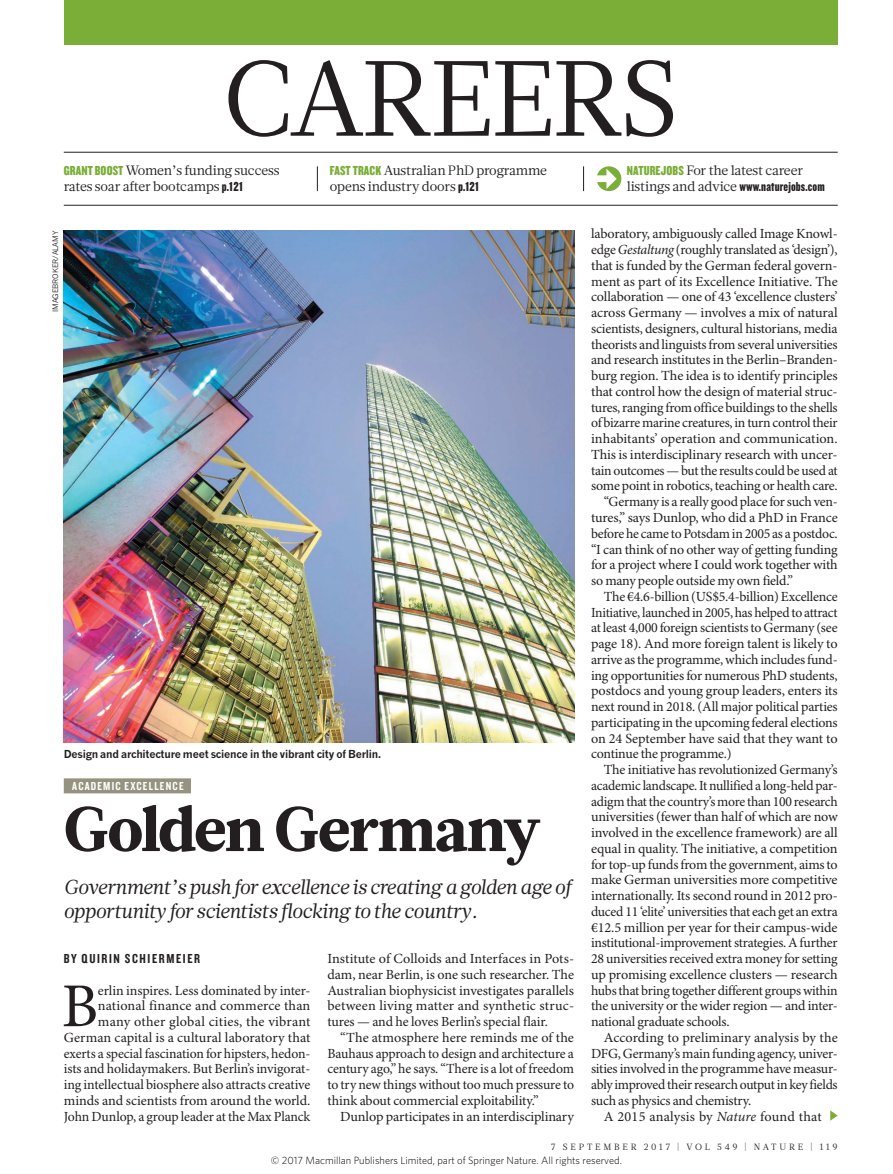
<style>
.page{position:relative;width:893px;height:1174px;background:#fff}
.page>*{position:absolute;margin:0;border:0;box-sizing:border-box;transform-origin:0 0}
.t1{font:106.5px "Glosa Math";letter-spacing:-.025em;color:#231f20}
.HEAD_42{font:900 63px "Glosa Math";letter-spacing:-.025em;color:#231f20}
.BODY_DROP_CAP{font:62.4px "Minion Pro";color:#231f20}
.INTRO{font:italic 20.25px/23.7px "Glosa Math";letter-spacing:-.01em;color:#231f20}
.BODY_INDENT{font:13.95px/15.8px "Minion Pro";letter-spacing:-.015em;color:#231f20;text-align:justify}
.BODY_DROP_CAP-2{font:13.95px/15.8px "Minion Pro";letter-spacing:-.005em;color:#231f20;text-align:right}
.BODY_INDENT-2{font:13.95px "Minion Pro";letter-spacing:.01em;color:#231f20}
.MINI_TOC_TEXT{font:13.5px/15.8px "Glosa Math";letter-spacing:-.01em;color:#231f20}
.t2{font:13.5px "Knockout 69 Full Liteweight";letter-spacing:.01em;color:#231f20}
.AUTHOR_BYLINE{font:13.5px "Knockout 49 Liteweight";letter-spacing:.12em;color:#231f20}
.SUBJECT_STRAP{font:12px "Knockout 49 Liteweight";letter-spacing:.1em;color:#fff}
.PIC_CAPTION{font:700 10.8px "News Gothic MTOT";letter-spacing:-.02em;color:#231f20}
.t3{font:300 10.5px "Whitney";color:#000}
.t4{font:9px "Glosa Math";letter-spacing:.31em;color:#231f20}
.PIC_CREDIT{font:7.5px "News Gothic MTOT";color:#231f20}
.s1{font-family:"Knockout 69 Full Liteweight";color:#7aae36}
.s2{font-family:"Knockout 69 Full Liteweight"}
.s3{font-family:"Glosa Math"}
.s4{font-style:italic}
</style>
<div class="page">
<div style="left:597px;top:166px;width:24px;height:25px;background:#7aae36;border-radius:50%"></div>
<div style="left:596px;top:175px;width:12px;height:7px;background:#fff"></div>
<svg style="left:606px;top:169px;width:11px;height:20px"></svg>
<svg style="left:830px;top:1110px;width:8px;height:10px"></svg>
<div style="left:64px;top:778px;width:127px;height:15px;background:#95937f"></div>
<img style="left:64px;top:231px;width:510px;height:511px">
<div style="left:64px;top:0;width:774px;height:45px;background:#7aae36"></div>
<hr style="left:64px;top:152px;width:774px;height:1px;background:#231f20">
<hr style="left:64px;top:205px;width:774px;height:1px;background:#231f20">
<svg style="left:317px;top:166px;width:1px;height:25px"></svg>
<svg style="left:583px;top:166px;width:1px;height:25px"></svg>
<h1 class="t1" style="left:223px;top:29px;width:457px">CAREERS</h1>
<p class="MINI_TOC_TEXT" style="left:64px;top:163px;width:217px"><span class="s1">GRANT BOOST</span> Women’s funding success rates soar after bootcamps <span class="s2">p.121</span></p>
<p class="PIC_CREDIT" style="left:51px;top:312px;width:83px;rotate:-90deg">IMAGEBROKER/ALAMY</p>
<p class="MINI_TOC_TEXT" style="left:330px;top:163px;width:219px"><span class="s1">FAST TRACK</span> Australian PhD programme opens industry doors <span class="s2">p.121</span></p>
<p class="PIC_CAPTION" style="left:64px;top:747px;width:319px">Design and architecture meet science in the vibrant city of Berlin.</p>
<p class="SUBJECT_STRAP" style="left:72px;top:778px;width:113px">ACADEMIC EXCELLENCE</p>
<p class="HEAD_42" style="left:64px;top:787px;width:478px">Golden Germany</p>
<p class="INTRO" style="left:64px;top:875px;width:509px">Government’s push for excellence is creating a golden age of opportunity for scientists flocking to the country.</p>
<p class="AUTHOR_BYLINE" style="left:64px;top:950px;width:138px">BY QUIRIN SCHIERMEIER</p>
<p class="BODY_DROP_CAP" style="left:62px;top:969px;width:38px">B</p>
<p class="BODY_DROP_CAP-2" style="left:64px;top:983px;width:248px">erlin inspires. Less dominated by inter&shy;national finance and commerce than many other global cities, the vibrant German capital is a cultural laboratory that exerts a special fascination for hipsters, hedon&shy;ists and holidaymakers. But Berlin’s invigorat&shy;ing intellectual biosphere also attracts creative minds and scientists from around the world.<br>John Dunlop, a group leader at the Max Planck</p>
<p class="BODY_DROP_CAP-2" style="left:327px;top:951px;width:248px;text-align:justify">Institute of Colloids and Interfaces in Pots&shy;dam, near Berlin, is one such researcher. The Australian biophysicist investigates parallels between living matter and synthetic struc&shy;tures — and he loves Berlin’s special flair.</p>
<p class="BODY_INDENT" style="left:327px;top:1030px;width:248px;text-indent:13px">“The atmosphere here reminds me of the Bauhaus approach to design and architecture a century ago,” he says. “There is a lot of freedom to try new things without too much pressure to think about commercial exploitability.”</p>
<p class="BODY_INDENT" style="left:340px;top:1109px;width:235px">Dunlop participates in an interdisciplinary</p>
<p class="MINI_TOC_TEXT" style="left:627px;top:163px;width:178px"><span class="s1">NATUREJOBS</span> For the latest career</p>
<p class="t2" style="left:627px;top:178px;width:199px"><span class="s3">listings and advice</span> www.naturejobs.com</p>
<p class="BODY_INDENT" style="left:591px;top:227px;width:248px">laboratory, ambiguously called Image Knowl&shy;edge <span class="s4">Gestaltung</span> (roughly translated as ‘design’), that is funded by the German federal govern&shy;ment as part of its Excellence Initiative. The collaboration — one of 43 ‘excellence clusters’ across Germany — involves a mix of natural scientists, designers, cultural historians, media theorists and linguists from several universities and research institutes in the Berlin–Branden&shy;burg region. The idea is to identify principles that control how the design of material struc&shy;tures, ranging from office buildings to the shells of bizarre marine creatures, in turn control their inhabitants’ operation and communication.<br>This is interdisciplinary research with uncer&shy;tain outcomes — but the results could be used at some point in robotics, teaching or health care.</p>
<p class="BODY_INDENT" style="left:591px;top:494px;width:248px;text-indent:13px">“Germany is a really good place for such ven&shy;tures,” says Dunlop, who did a PhD in France before he came to Potsdam in 2005 as a postdoc. “I can think of no other way of getting funding for a project where I could work together with so many people outside my own field.”</p>
<p class="BODY_INDENT" style="left:591px;top:589px;width:248px;text-indent:13px">The €4.6-billion (US$5.4-billion) Excellence Initiative, launched in 2005, has helped to attract at least 4,000 foreign scientists to Germany (see page 18). And more foreign talent is likely to arrive as the programme, which includes fund&shy;ing opportunities for numerous PhD students, postdocs and young group leaders, enters its next round in 2018. (All major political parties participating in the upcoming federal elections on 24 September have said that they want to continue the programme.)</p>
<p class="BODY_INDENT" style="left:591px;top:762px;width:248px;text-indent:13px">The initiative has revolutionized Germany’s academic landscape. It nullified a long-held par&shy;adigm that the country’s more than 100 research universities (fewer than half of which are now involved in the excellence framework) are all equal in quality. The initiative, a competition for top-up funds from the government, aims to make German universities more competitive internationally. Its second round in 2012 pro&shy;duced 11 ‘elite’ universities that each get an extra €12.5 million per year for their campus-wide institutional-improvement strategies. A further 28 universities received extra money for setting up promising excellence clusters — research hubs that bring together different groups within the university or the wider region — and inter&shy;national graduate schools.</p>
<p class="BODY_INDENT" style="left:591px;top:1030px;width:248px;text-indent:13px">According to preliminary analysis by the DFG, Germany’s main funding agency, univer&shy;sities involved in the programme have measur&shy;ably improved their research output in key fields such as physics and chemistry.</p>
<p class="BODY_INDENT-2" style="left:604px;top:1107px;width:219px">A 2015 analysis by <span class="s4">Nature</span> found that</p>
<p class="t4" style="left:551px;top:1141px;width:288px">7 SEPTEMBER 2017 | VOL 549 | NATURE | 119</p>
<p class="t3" style="left:271px;top:1153px;width:352px">© 2017 Macmillan Publishers Limited, part of Springer Nature. All rights reserved.</p>
</div>
